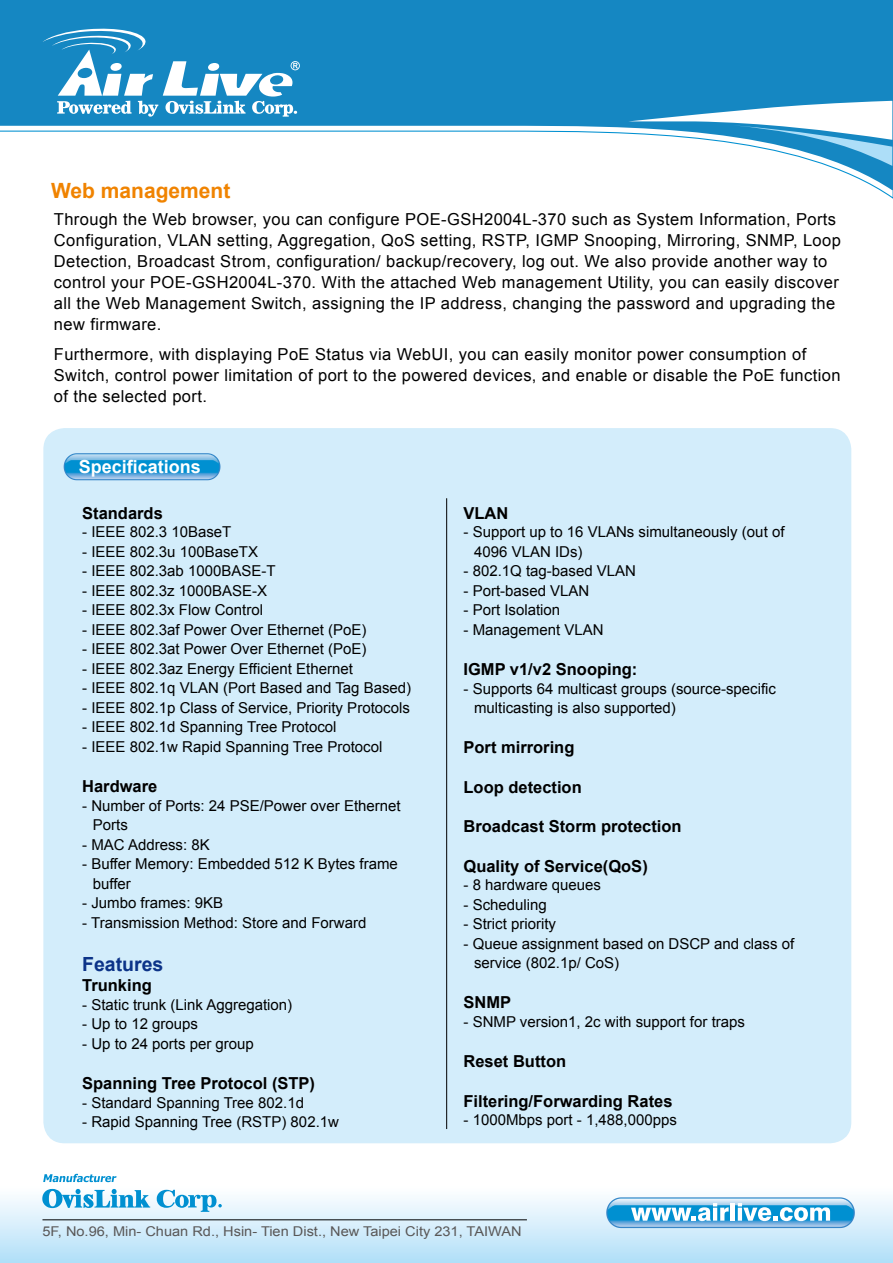
<style>
.page{position:relative;width:893px;height:1263px;background:#fff}
.page>*{position:absolute;margin:0;border:0;box-sizing:border-box;transform-origin:0 0}
.t1{font:700 21px "Arial";color:#f08300}
.t2{font:700 19.5px "Arial";color:#0c3388}
.t3{font:700 18px "Arial";color:#fff}
.t4{font:16.5px/21px "Arial";letter-spacing:.025em;color:#000}
.t5{font:700 16.5px "Arial";color:#000}
.t6{font:15px/19.5px "Arial";color:#000}
.t7{font:13.5px "Arial";color:#595757;scale:1.08 1}
</style>
<div class="page">
<div style="left:0;top:1174px;width:893px;height:89px;background:linear-gradient(to bottom,#fff,#b1def7)"></div>
<svg style="left:606px;top:1197px;width:249px;height:31px"></svg>
<hr style="left:42px;top:1219px;width:485px;height:1px;background:#000">
<svg style="left:42px;top:1174px;width:180px;height:38px"></svg>
<div style="left:0;top:0;width:628px;height:128px;background:#1587c2"></div>
<svg style="left:0;top:130px;width:628px;height:4px"></svg>
<svg style="left:628px;top:0;width:265px;height:199px"></svg>
<svg style="left:43px;top:27px;width:257px;height:90px"></svg>
<div style="left:43px;top:428px;width:808px;height:715px;background:#d3edfb;border-radius:21px"></div>
<hr style="left:446px;top:498px;width:1px;height:631px;background:#000">
<svg style="left:64px;top:453px;width:156px;height:27px;background:#47a6da"></svg>
<h1 class="t1" style="left:51px;top:176px;width:181px">Web management</h1>
<p class="t4" style="left:54px;top:209px;width:789px">Through the Web browser, you can configure POE-GSH2004L-370 such as System Information, Ports Configuration, VLAN setting, Aggregation, QoS setting, RSTP, IGMP Snooping, Mirroring, SNMP, Loop Detection, Broadcast Strom, configuration/ backup/recovery, log out. We also provide another way to control your POE-GSH2004L-370. With the attached Web management Utility, you can easily discover all the Web Management Switch, assigning the IP address, changing the password and upgrading the new firmware.</p>
<p class="t4" style="left:54px;top:343px;width:788px">Furthermore, with displaying PoE Status via WebUI, you can easily monitor power consumption of<br>Switch, control power limitation of port to the powered devices, and enable or disable the PoE function of the selected port.</p>
<p class="t3" style="left:79px;top:454px;width:124px">Specifications</p>
<p class="t5" style="left:82px;top:501px;width:82px">Standards</p>
<p class="t6" style="left:82px;top:522px;width:151px">- IEEE 802.3 10BaseT</p>
<p class="t6" style="left:82px;top:542px;width:177px">- IEEE 802.3u 100BaseTX</p>
<p class="t6" style="left:82px;top:561px;width:195px">- IEEE 802.3ab 1000BASE-T</p>
<p class="t6" style="left:82px;top:581px;width:187px">- IEEE 802.3z 1000BASE-X</p>
<p class="t6" style="left:82px;top:600px;width:182px">- IEEE 802.3x Flow Control</p>
<p class="t6" style="left:82px;top:620px;width:286px">- IEEE 802.3af Power Over Ethernet (PoE)</p>
<p class="t6" style="left:82px;top:639px;width:286px">- IEEE 802.3at Power Over Ethernet (PoE)</p>
<p class="t6" style="left:82px;top:659px;width:272px">- IEEE 802.3az Energy Efficient Ethernet</p>
<p class="t6" style="left:82px;top:678px;width:331px">- IEEE 802.1q VLAN (Port Based and Tag Based)</p>
<p class="t6" style="left:82px;top:698px;width:329px">- IEEE 802.1p Class of Service, Priority Protocols</p>
<p class="t6" style="left:82px;top:717px;width:256px">- IEEE 802.1d Spanning Tree Protocol</p>
<p class="t6" style="left:82px;top:737px;width:302px">- IEEE 802.1w Rapid Spanning Tree Protocol</p>
<p class="t5" style="left:82px;top:775px;width:77px">Hardware</p>
<p class="t6" style="left:93px;top:795px;width:309px;text-indent:-11px">- Number of Ports: 24 PSE/Power over Ethernet<br>Ports</p>
<p class="t6" style="left:82px;top:834px;width:129px">- MAC Address: 8K</p>
<p class="t6" style="left:93px;top:854px;width:307px;text-indent:-11px">- Buffer Memory: Embedded 512 K Bytes frame buffer</p>
<p class="t6" style="left:82px;top:893px;width:142px">- Jumbo frames: 9KB</p>
<p class="t6" style="left:82px;top:912px;width:286px">- Transmission Method: Store and Forward</p>
<h2 class="t2" style="left:82px;top:950px;width:83px">Features</h2>
<p class="t5" style="left:82px;top:974px;width:71px">Trunking</p>
<p class="t6" style="left:82px;top:995px;width:212px">- Static trunk (Link Aggregation)</p>
<p class="t6" style="left:82px;top:1014px;width:117px">- Up to 12 groups</p>
<p class="t6" style="left:82px;top:1034px;width:173px">- Up to 24 ports per group</p>
<p class="t5" style="left:82px;top:1072px;width:234px">Spanning Tree Protocol (STP)</p>
<p class="t6" style="left:82px;top:1092px;width:223px">- Standard Spanning Tree 802.1d</p>
<p class="t6" style="left:82px;top:1112px;width:258px">- Rapid Spanning Tree (RSTP) 802.1w</p>
<p class="t5" style="left:463px;top:501px;width:46px">VLAN</p>
<p class="t6" style="left:474px;top:522px;width:312px;text-indent:-11px">- Support up to 16 VLANs simultaneously (out of<br>4096 VLAN IDs)</p>
<p class="t6" style="left:463px;top:561px;width:174px">- 802.1Q tag-based VLAN</p>
<p class="t6" style="left:463px;top:581px;width:127px">- Port-based VLAN</p>
<p class="t6" style="left:463px;top:600px;width:98px">- Port Isolation</p>
<p class="t6" style="left:463px;top:620px;width:142px">- Management VLAN</p>
<p class="t5" style="left:463px;top:658px;width:175px">IGMP v1/v2 Snooping:</p>
<p class="t6" style="left:474px;top:678px;width:303px;text-indent:-11px">- Supports 64 multicast groups (source-specific multicasting is also supported)</p>
<p class="t5" style="left:463px;top:736px;width:112px">Port mirroring</p>
<p class="t5" style="left:463px;top:775px;width:120px">Loop detection</p>
<p class="t5" style="left:463px;top:815px;width:220px">Broadcast Storm protection</p>
<p class="t5" style="left:463px;top:854px;width:186px">Quality of Service(QoS)</p>
<p class="t6" style="left:463px;top:875px;width:139px">- 8 hardware queues</p>
<p class="t6" style="left:463px;top:894px;width:85px">- Scheduling</p>
<p class="t6" style="left:463px;top:914px;width:94px">- Strict priority</p>
<p class="t6" style="left:474px;top:933px;width:322px;text-indent:-11px">- Queue assignment based on DSCP and class of service (802.1p/ CoS)</p>
<p class="t5" style="left:463px;top:991px;width:49px">SNMP</p>
<p class="t6" style="left:463px;top:1012px;width:283px">- SNMP version1, 2c with support for traps</p>
<p class="t5" style="left:463px;top:1050px;width:104px">Reset Button</p>
<p class="t5" style="left:463px;top:1089px;width:211px">Filtering/Forwarding Rates</p>
<p class="t6" style="left:463px;top:1110px;width:215px">- 1000Mbps port - 1,488,000pps</p>
<p class="t7" style="left:43px;top:1222px;width:445px">5F, No.96, Min- Chuan Rd., Hsin- Tien Dist., New Taipei City 231, TAIWAN</p>
</div>
